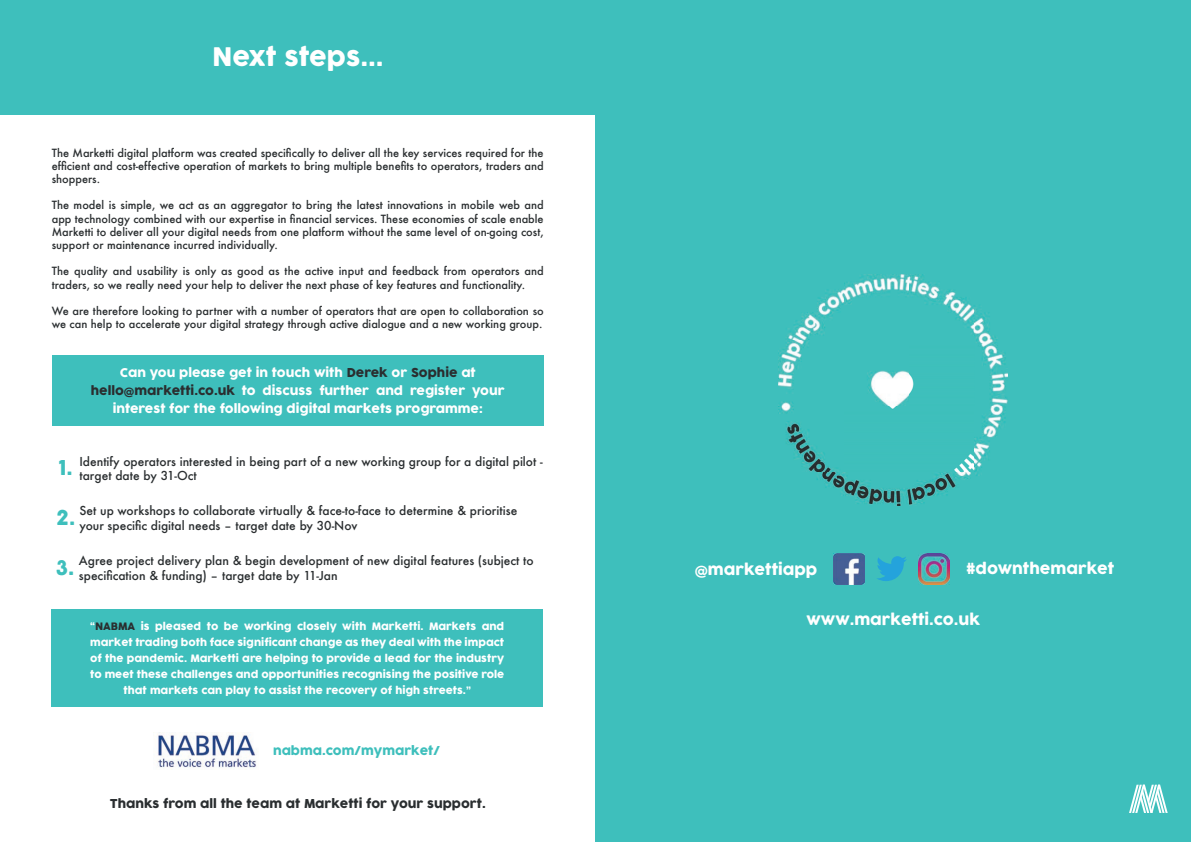
<style>
.page{position:relative;width:1191px;height:842px;background:#fff}
.page>*{position:absolute;margin:0;border:0;box-sizing:border-box;transform-origin:0 0}
.t1{font:25px "COCOGOOSE";color:#fff}
.t2{font:20px "COCOGOOSE";color:#3ebfbc}
.t3{font:15px "COCOGOOSE";color:#fff}
.t4{font:500 12px/14.4px "Futura";color:#2a2e30}
.t5{font:12px/18px "COCOGOOSE";color:#fff;text-align:center}
.t6{font:12px "COCOGOOSE";color:#2a2e30}
.t7{font:12px "COCOGOOSE";color:#3ebfbc}
.t8{font:500 11px/13.2px "Futura";color:#2a2e30;text-align:justify}
.t9{font:10px/16px "COCOGOOSE";color:#fff;text-align:center}
.s1{color:#2a2e30}
.s2{font-family:"Futura";font-weight:700;color:#2a2e30}
.s3{font-family:"Futura";font-weight:700}
</style>
<div class="page">
<div style="left:595px;top:0;width:596px;height:842px;background:#3ebfbc"></div>
<svg style="left:1129px;top:785px;width:38px;height:28px"></svg>
<div style="left:0;top:0;width:595px;height:114px;background:#3ebfbc"></div>
<img style="left:779px;top:274px;width:228px;height:232px">
<img style="left:918px;top:553px;width:31px;height:31px">
<svg style="left:877px;top:556px;width:30px;height:25px"></svg>
<img style="left:833px;top:553px;width:31px;height:31px">
<div style="left:52px;top:356px;width:492px;height:70px;background:#3ebfbc"></div>
<div style="left:51px;top:609px;width:492px;height:98px;background:#3ebfbc"></div>
<img style="left:156px;top:732px;width:100px;height:36px">
<h1 class="t1" style="left:212px;top:38px;width:173px">Next steps...</h1>
<p class="t8" style="left:52px;top:146px;width:493px">The Marketti digital platform was created specifically to deliver all the key services required for the efficient and cost-effective operation of markets to bring multiple benefits to operators, traders and shoppers.</p>
<p class="t8" style="left:52px;top:199px;width:493px">The model is simple, we act as an aggregator to bring the latest innovations in mobile web and app technology combined with our expertise in financial services. These economies of scale enable Marketti to deliver all your digital needs from one platform without the same level of on-going cost, support or maintenance incurred individually.</p>
<p class="t8" style="left:52px;top:265px;width:493px">The quality and usability is only as good as the active input and feedback from operators and traders, so we really need your help to deliver the next phase of key features and functionality.</p>
<p class="t8" style="left:52px;top:304px;width:493px">We are therefore looking to partner with a number of operators that are open to collaboration so we can help to accelerate your digital strategy through active dialogue and a new working group.</p>
<p class="t5" style="left:91px;top:364px;width:415px">Can you please get in touch with <span class="s1">Derek</span> or <span class="s1">Sophie</span> at <span class="s1">hello</span><span class="s2">@</span><span class="s1">marketti.co.uk</span> to discuss further and register your interest for the following digital markets programme:</p>
<p class="t4" style="left:79px;top:454px;width:465px">Identify operators interested in being part of a new working group for a digital pilot - target date by 31-Oct</p>
<h2 class="t2" style="left:59px;top:453px;width:15px">1.</h2>
<p class="t4" style="left:79px;top:503px;width:439px">Set up workshops to collaborate virtually &amp; face-to-face to determine &amp; prioritise</p>
<p class="t4" style="left:56px;top:518px;width:303px"><sup>2.</sup> your specific digital needs – target date by 30-Nov</p>
<p class="t4" style="left:79px;top:553px;width:456px">Agree project delivery plan &amp; begin development of new digital features (subject to</p>
<p class="t4" style="left:56px;top:568px;width:283px"><sup>3.</sup> specification &amp; funding) – target date by 11-Jan</p>
<p class="t9" style="left:90px;top:618px;width:415px">“<span class="s1">NABMA</span> is pleased to be working closely with Marketti. Markets and</p>
<p class="t9" style="left:90px;top:634px;width:415px">market trading both face significant change as they deal with the impact of the pandemic. Marketti are helping to provide a lead for the industry to meet these challenges and opportunities recognising the positive role that markets can play to assist the recovery of high streets.”</p>
<p class="t7" style="left:273px;top:742px;width:168px">nabma.com/mymarket/</p>
<p class="t6" style="left:110px;top:795px;width:377px">Thanks from all the team at Marketti for your support.</p>
<h3 class="t3" style="left:695px;top:558px;width:124px"><span class="s3">@</span>markettiapp</h3>
<h3 class="t3" style="left:966px;top:557px;width:150px">#downthemarket</h3>
<h3 class="t3" style="left:806px;top:608px;width:175px">www.marketti.co.uk</h3>
</div>
